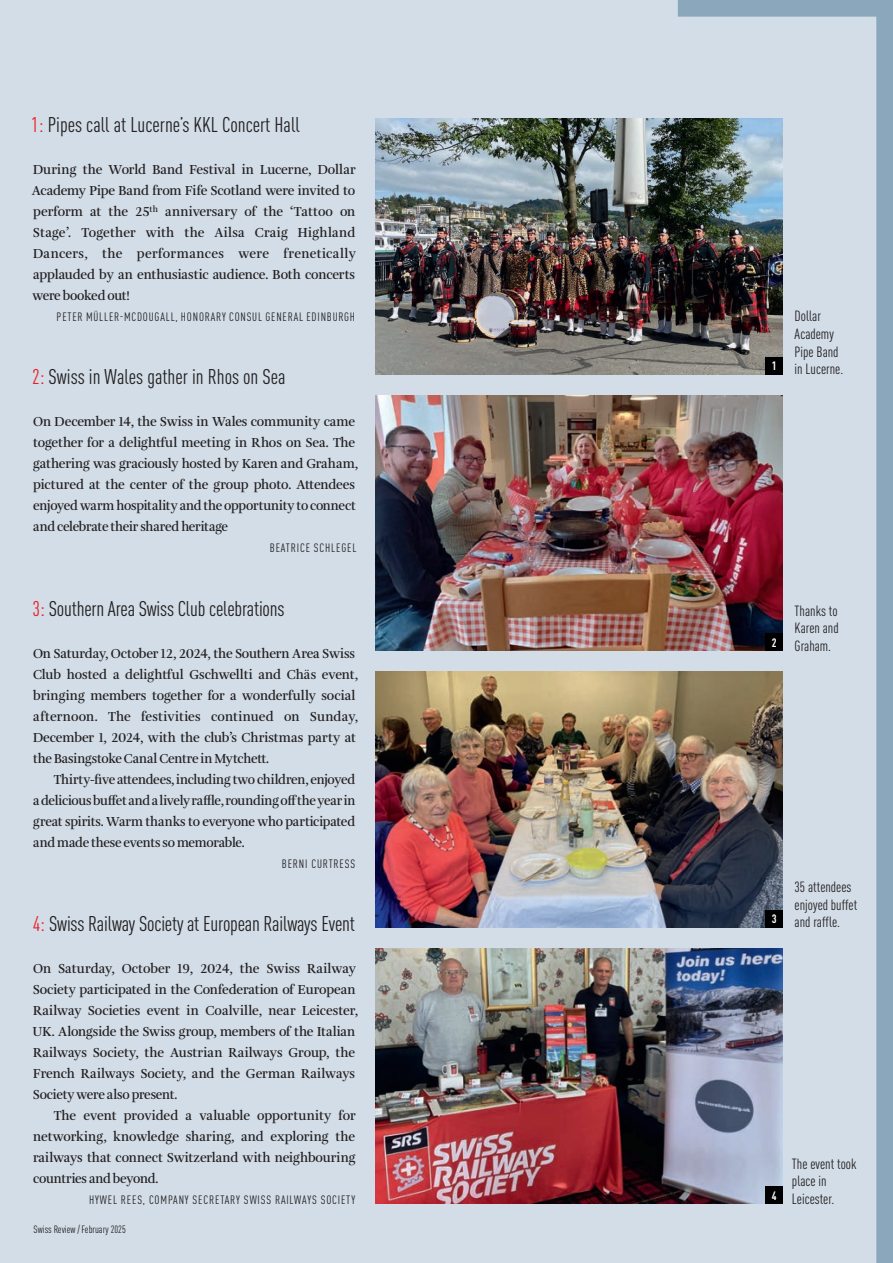
<style>
.page{position:relative;width:893px;height:1263px;background:#fff}
.page>*{position:absolute;margin:0;border:0;box-sizing:border-box;transform-origin:0 0}
.t1{font:condensed 21px "DINOT";letter-spacing:-.01em;color:#231f20}
.t2{font:condensed 14.7px/17.5px "DINOT";color:#231f20}
.t3{font:600 13.5px/21px "Amalia Pro";letter-spacing:-.01em;color:#231f20}
.t4{font:600 13.5px/21px "Amalia Pro";letter-spacing:-.01em;color:#231f20;text-align:justify;scale:.95 1}
.t5{font:condensed 12px "DINOT";letter-spacing:.07em;color:#231f20}
.t6{font:700 condensed 12px "DINOT";color:#fff}
.t7{font:condensed 10.5px "DINOT";color:#231f20}
.s1{color:#ee1d23}
</style>
<div class="page">
<div style="left:0;top:0;width:892px;height:1262px;background:#d2dde7"></div>
<svg style="left:677px;top:0;width:215px;height:1262px"></svg>
<div style="left:559px;top:29px;width:309px;height:90px;background:#d2dde7"></div>
<img style="left:375px;top:119px;width:407px;height:255px">
<img style="left:375px;top:948px;width:407px;height:255px">
<img style="left:375px;top:671px;width:407px;height:256px">
<img style="left:375px;top:395px;width:407px;height:255px">
<div style="left:765px;top:357px;width:17px;height:17px;background:#000001"></div>
<div style="left:765px;top:633px;width:17px;height:17px;background:#000001"></div>
<div style="left:765px;top:910px;width:17px;height:17px;background:#000001"></div>
<div style="left:765px;top:1186px;width:17px;height:17px;background:#000001"></div>
<h1 class="t1" style="left:31px;top:112px;width:270px"><span class="s1">1:</span> Pipes call at Lucerne’s KKL Concert Hall</h1>
<p class="t3" style="left:32px;top:159px;width:325px;text-align:justify">During the World Band Festival in Lucerne, Dollar Academy Pipe Band from Fife Scotland were invited to perform at the 25<sup>th</sup> anniversary of the ‘Tattoo on Stage’. Together with the Ailsa Craig Highland Dancers, the performances were frenetically applauded by an enthusiastic audience. Both concerts were booked out!</p>
<p class="t5" style="left:57px;top:310px;width:300px">PETER MÜLLER-MCDOUGALL, HONORARY CONSUL GENERAL EDINBURGH</p>
<h1 class="t1" style="left:32px;top:364px;width:255px"><span class="s1">2:</span> Swiss in Wales gather in Rhos on Sea</h1>
<p class="t3" style="left:33px;top:411px;width:326px">On December 14, the Swiss in Wales community came together for a delightful meeting in Rhos on Sea. The gathering was graciously hosted by Karen and Graham, pictured at the center of the group photo. Attendees enjoyed warm hospitality and the opportunity to connect and celebrate their shared heritage</p>
<p class="t5" style="left:270px;top:541px;width:88px">BEATRICE SCHLEGEL</p>
<h1 class="t1" style="left:32px;top:595px;width:253px"><span class="s1">3:</span> Southern Area Swiss Club celebrations</h1>
<p class="t3" style="left:33px;top:642px;width:326px">On Saturday, October 12, 2024, the Southern Area Swiss Club hosted a delightful Gschwellti and Chäs event, bringing members together for a wonderfully social afternoon. The festivities continued on Sunday, December 1, 2024, with the club’s Christmas party at the Basingstoke Canal Centre in Mytchett.</p>
<p class="t4" style="left:33px;top:768px;width:340px;text-indent:21px">Thirty-five attendees, including two children, enjoyed a delicious buffet and a lively raffle, rounding off the year in great spirits. Warm thanks to everyone who participated and made these events so memorable.</p>
<p class="t5" style="left:282px;top:856px;width:75px">BERNI CURTRESS</p>
<h1 class="t1" style="left:33px;top:910px;width:323px"><span class="s1">4:</span> Swiss Railway Society at European Railways Event</h1>
<p class="t3" style="left:33px;top:957px;width:326px">On Saturday, October 19, 2024, the Swiss Railway Society participated in the Confederation of European Railway Societies event in Coalville, near Leicester, UK. Alongside the Swiss group, members of the Italian Railways Society, the Austrian Railways Group, the French Railways Society, and the German Railways Society were also present.</p>
<p class="t3" style="left:33px;top:1104px;width:324px;text-align:justify;text-indent:21px">The event provided a valuable opportunity for networking, knowledge sharing, and exploring the railways that connect Switzerland with neighbouring countries and beyond.</p>
<p class="t5" style="left:89px;top:1192px;width:267px">HYWEL REES, COMPANY SECRETARY SWISS RAILWAYS SOCIETY</p>
<p class="t7" style="left:34px;top:1222px;width:94px">Swiss Review / February 2025</p>
<p class="t6" style="left:771px;top:358px;width:6px">1</p>
<p class="t2" style="left:794px;top:307px;width:50px">Dollar<br>Academy<br>Pipe Band in Lucerne.</p>
<p class="t6" style="left:771px;top:635px;width:6px">2</p>
<p class="t2" style="left:794px;top:601px;width:46px;text-align:justify">Thanks to Karen and Graham.</p>
<p class="t6" style="left:771px;top:911px;width:6px">3</p>
<p class="t2" style="left:794px;top:878px;width:64px">35 attendees enjoyed buffet and raffle.</p>
<p class="t6" style="left:771px;top:1188px;width:6px">4</p>
<p class="t2" style="left:791px;top:1154px;width:66px">The event took place in<br>Leicester.</p>
</div>
